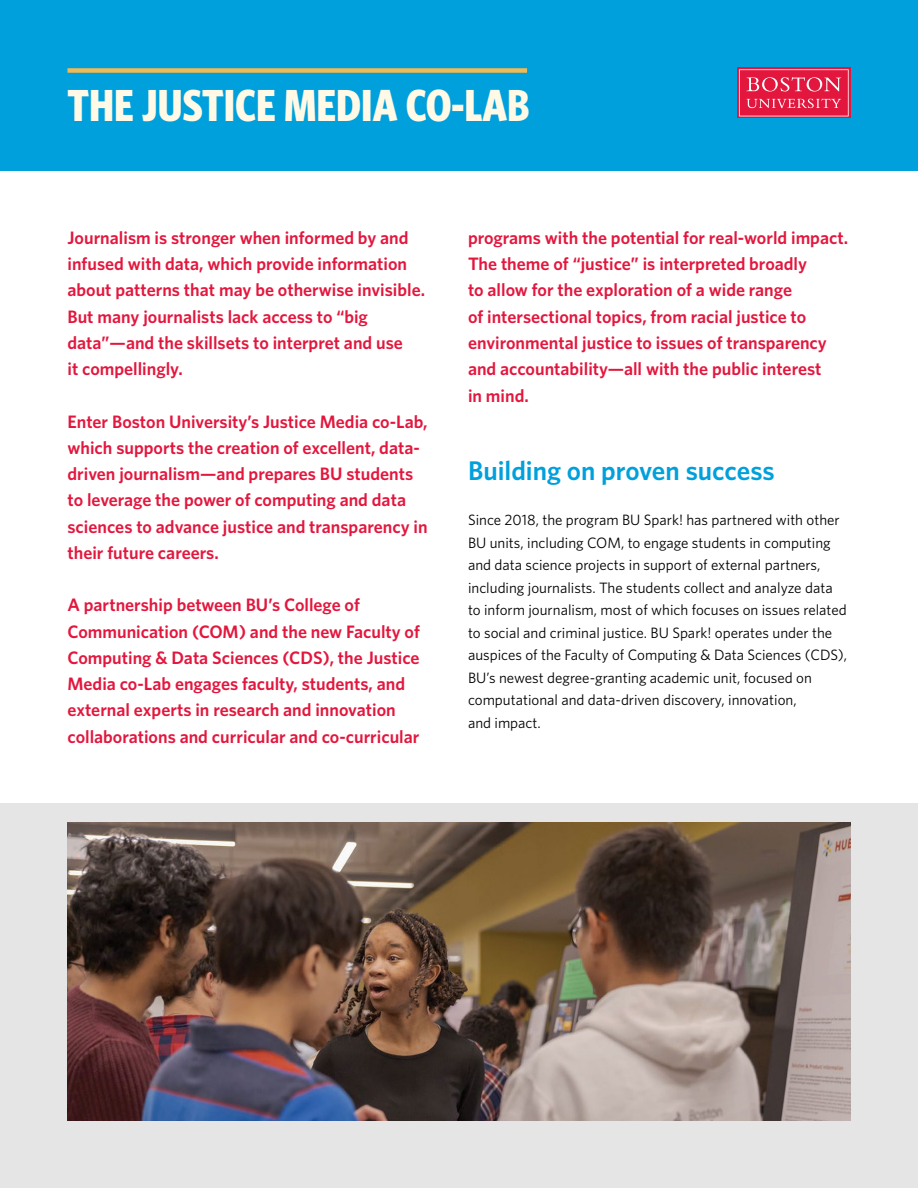
<style>
.page{position:relative;width:918px;height:1188px;background:#fff}
.page>*{position:absolute;margin:0;border:0;box-sizing:border-box;transform-origin:0 0}
.t1{font:700 45px "Whitney Condensed";color:#fff9e5}
.t2{font:600 27px "Whitney";color:#00a0dc}
.t3{font:600 18px/26.2px "Whitney";color:#e3173e}
.t4{font:15px/22.5px "Whitney";color:#000}
</style>
<div class="page">
<div style="left:0;top:804px;width:918px;height:384px;background:#e5e5e5"></div>
<div style="left:0;top:0;width:918px;height:171px;background:#00a0dc"></div>
<div style="left:737px;top:68px;width:113px;height:50px;background:linear-gradient(to right,#ef7d93,#ef7d93)"></div>
<svg style="left:739px;top:69px;width:110px;height:47px;background:#e63759"></svg>
<img style="left:68px;top:823px;width:782px;height:297px">
<div style="left:68px;top:68px;width:459px;height:5px;background:#f2ba52"></div>
<h1 class="t1" style="left:68px;top:80px;width:463px">THE JUSTICE MEDIA CO-LAB</h1>
<p class="t3" style="left:68px;top:224px;width:359px">Journalism is stronger when informed by and infused with data, which provide information about patterns that may be otherwise invisible.<br>But many journalists lack access to “big data”—and the skillsets to interpret and use<br>it compellingly.</p>
<p class="t3" style="left:68px;top:408px;width:362px">Enter Boston University’s Justice Media co-Lab, which supports the creation of excellent, data&shy;driven journalism—and prepares BU students to leverage the power of computing and data sciences to advance justice and transparency in their future careers.</p>
<p class="t3" style="left:68px;top:592px;width:354px">A partnership between BU’s College of Communication (COM) and the new Faculty of Computing &amp; Data Sciences (CDS), the Justice Media co-Lab engages faculty, students, and external experts in research and innovation collaborations and curricular and co-curricular</p>
<p class="t3" style="left:468px;top:224px;width:382px">programs with the potential for real-world impact.<br>The theme of “justice” is interpreted broadly<br>to allow for the exploration of a wide range<br>of intersectional topics, from racial justice to environmental justice to issues of transparency and accountability—all with the public interest<br>in mind.</p>
<h2 class="t2" style="left:468px;top:453px;width:308px">Building on proven success</h2>
<p class="t4" style="left:468px;top:508px;width:381px">Since 2018, the program BU Spark! has partnered with other BU units, including COM, to engage students in computing and data science projects in support of external partners, including journalists. The students collect and analyze data to inform journalism, most of which focuses on issues related to social and criminal justice. BU Spark! operates under the auspices of the Faculty of Computing &amp; Data Sciences (CDS), BU’s newest degree-granting academic unit, focused on computational and data-driven discovery, innovation,<br>and impact.</p>
</div>
